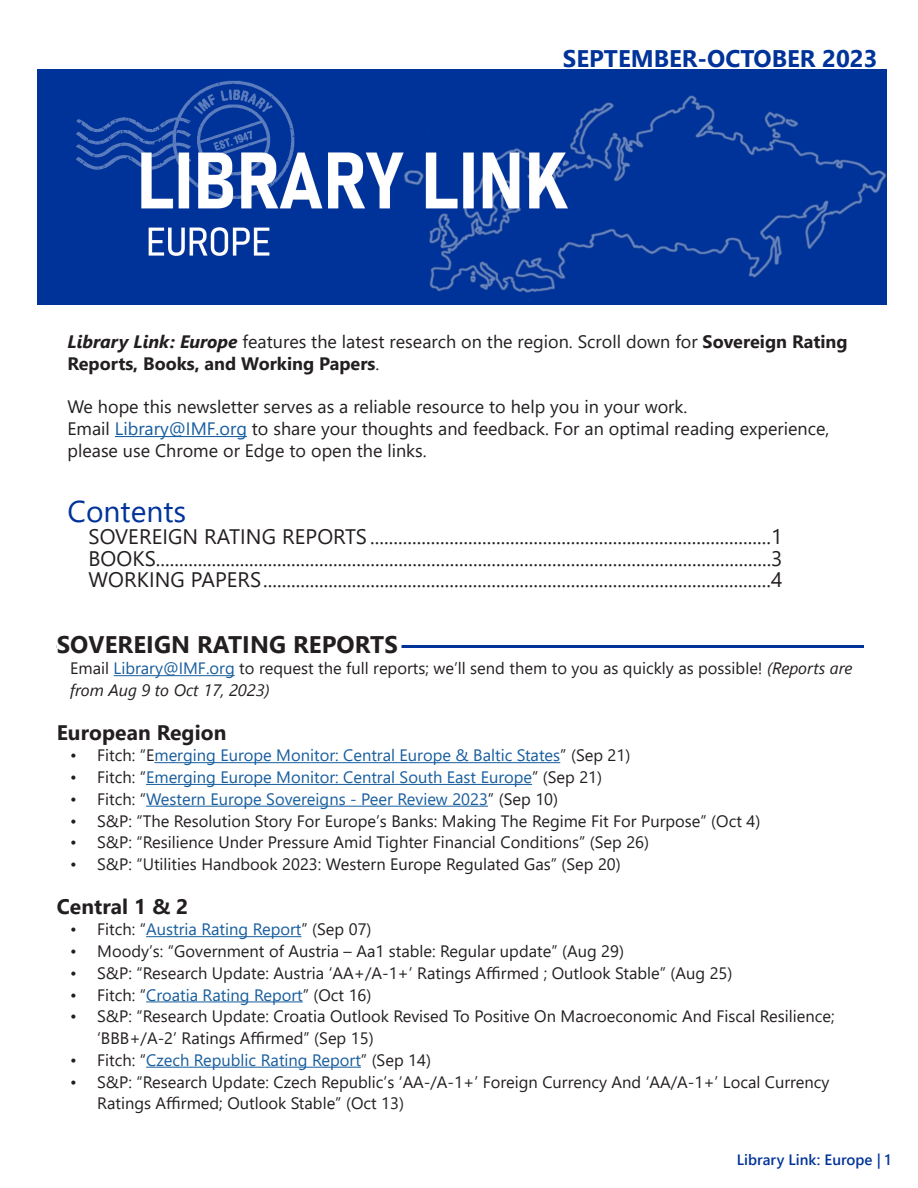
<style>
.page{position:relative;width:918px;height:1188px;background:#fff}
.page>*{position:absolute;margin:0;border:0;box-sizing:border-box;transform-origin:0 0}
.Large_Header{font:30px "Segoe UI";color:#039}
.Section_header_with{font:700 24px "Segoe UI";letter-spacing:.005em;color:#231f20}
.Date{font:700 24px "Segoe UI";color:#039}
.t1{font:21px "Segoe UI";letter-spacing:.005em;color:#231f20}
.Section_header_no_li{font:700 21px "Segoe UI";letter-spacing:.005em;color:#231f20}
.t2{font:18px/21.8px "Segoe UI";color:#231f20}
.Abstract__basic_11pt{font:16.5px/21.8px "Segoe UI";color:#231f20}
.t3{font:16.5px "Segoe UI";color:#175d9e}
.t4{font:600 15px "Segoe UI";color:#039}
.s1{font-weight:700;font-style:italic}
.s2{font-weight:700}
.s3{color:#175d9e}
.s4{font-style:italic}
.s5{color:#231f20}
</style>
<div class="page">
<hr style="left:57px;top:645px;width:807px;height:3px;background:#039">
<div style="left:57px;top:644px;width:345px;height:9px;background:#fff"></div>
<hr style="left:114px;top:675px;width:121px;height:1px;background:#175d9e">
<hr style="left:154px;top:762px;width:406px;height:1px;background:#175d9e">
<hr style="left:146px;top:784px;width:386px;height:1px;background:#175d9e">
<hr style="left:146px;top:806px;width:342px;height:1px;background:#175d9e">
<hr style="left:146px;top:936px;width:155px;height:1px;background:#175d9e">
<hr style="left:146px;top:1001px;width:157px;height:1px;background:#175d9e">
<hr style="left:146px;top:1067px;width:215px;height:1px;background:#175d9e">
<img style="left:38px;top:69px;width:849px;height:235px">
<hr style="left:115px;top:436px;width:132px;height:1px;background:#175d9e">
<p class="Date" style="left:563px;top:36px;width:316px">SEPTEMBER-OCTOBER 2023</p>
<p class="t2" style="left:68px;top:329px;width:782px"><span class="s1">Library Link: Europe</span> features the latest research on the region. Scroll down for <span class="s2">Sovereign Rating<br>Reports, Books, and Working Papers</span>.</p>
<p class="t2" style="left:68px;top:394px;width:621px">We hope this newsletter serves as a reliable resource to help you in your work.</p>
<p class="t2" style="left:68px;top:416px;width:763px">Email <span class="s3">Library@IMF.org</span> to share your thoughts and feedback. For an optimal reading experience, please use Chrome or Edge to open the links.</p>
<p class="Large_Header" style="left:68px;top:483px;width:120px">Contents</p>
<p class="t1" style="left:88px;top:516px;width:695px">SOVEREIGN RATING REPORTS ......................................................................................1</p>
<p class="t1" style="left:88px;top:538px;width:695px">BOOKS....................................................................................................................................3</p>
<p class="t1" style="left:88px;top:560px;width:695px">WORKING PAPERS.............................................................................................................4</p>
<p class="Section_header_with" style="left:57px;top:621px;width:343px">SOVEREIGN RATING REPORTS</p>
<p class="Abstract__basic_11pt" style="left:70px;top:656px;width:784px">Email <span class="s3">Library@IMF.org</span> to request the full reports; we’ll send them to you as quickly as possible! <span class="s4">(Reports are from Aug 9 to Oct 17, 2023)</span></p>
<p class="Section_header_no_li" style="left:57px;top:712px;width:171px">European Region</p>
<p class="t3" style="left:70px;top:740px;width:562px"><span class="s5">• Fitch: “E</span>merging Europe Monitor: Central Europe &amp; Baltic States<span class="s5">” (Sep 21)</span></p>
<p class="t3" style="left:70px;top:762px;width:533px"><span class="s5">• Fitch: “</span>Emerging Europe Monitor: Central South East Europe<span class="s5">” (Sep 21)</span></p>
<p class="t3" style="left:70px;top:783px;width:489px"><span class="s5">• Fitch: “</span>Western Europe Sovereigns - Peer Review 2023<span class="s5">” (Sep 10)</span></p>
<p class="Abstract__basic_11pt" style="left:70px;top:808px;width:692px">• S&amp;P: “The Resolution Story For Europe’s Banks: Making The Regime Fit For Purpose” (Oct 4)</p>
<p class="Abstract__basic_11pt" style="left:70px;top:830px;width:580px">• S&amp;P: “Resilience Under Pressure Amid Tighter Financial Conditions” (Sep 26)</p>
<p class="Abstract__basic_11pt" style="left:70px;top:852px;width:552px">• S&amp;P: “Utilities Handbook 2023: Western Europe Regulated Gas” (Sep 20)</p>
<p class="Section_header_no_li" style="left:57px;top:886px;width:133px">Central 1 &amp; 2</p>
<p class="t3" style="left:70px;top:914px;width:303px"><span class="s5">• Fitch: “</span>Austria Rating Report<span class="s5">” (Sep 07)</span></p>
<p class="Abstract__basic_11pt" style="left:70px;top:939px;width:555px">• Moody’s: “Government of Austria – Aa1 stable: Regular update” (Aug 29)</p>
<p class="Abstract__basic_11pt" style="left:70px;top:961px;width:664px">• S&amp;P: “Research Update: Austria ‘AA+/A-1+’ Ratings Affirmed ; Outlook Stable” (Aug 25)</p>
<p class="t3" style="left:70px;top:979px;width:303px"><span class="s5">• Fitch: “</span>Croatia Rating Report<span class="s5">” (Oct 16)</span></p>
<p class="Abstract__basic_11pt" style="left:97px;top:1004px;width:739px;text-indent:-27px">• S&amp;P: “Research Update: Croatia Outlook Revised To Positive On Macroeconomic And Fiscal Resilience; ‘BBB+/A-2’ Ratings Affirmed” (Sep 15)</p>
<p class="t3" style="left:70px;top:1044px;width:362px"><span class="s5">• Fitch: “</span>Czech Republic Rating Report<span class="s5">” (Sep 14)</span></p>
<p class="Abstract__basic_11pt" style="left:97px;top:1069px;width:734px;text-indent:-27px">• S&amp;P: “Research Update: Czech Republic’s ‘AA-/A-1+’ Foreign Currency And ‘AA/A-1+’ Local Currency<br>Ratings Affirmed; Outlook Stable” (Oct 13)</p>
<p class="t4" style="left:737px;top:1146px;width:156px">Library Link: Europe | 1</p>
</div>
